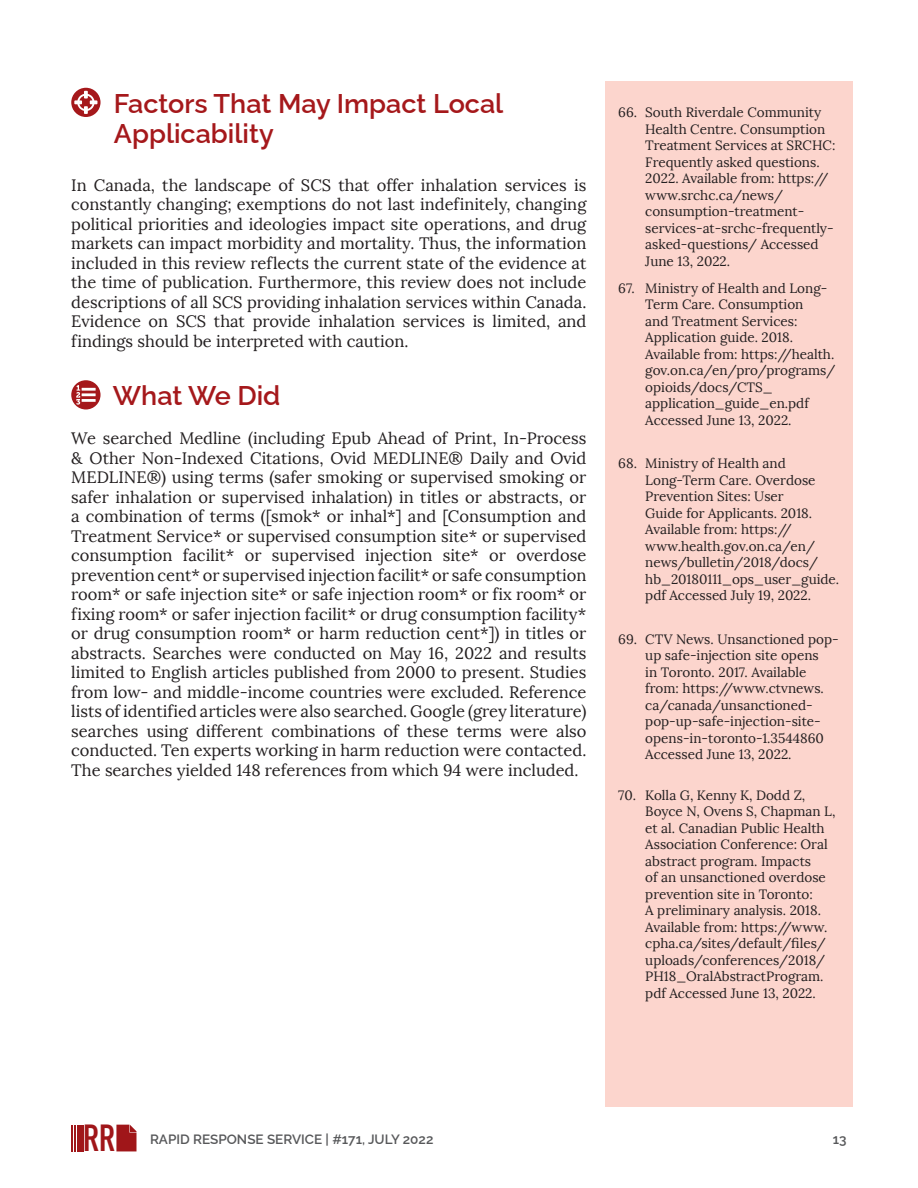
<style>
.page{position:relative;width:918px;height:1188px;background:#fff}
.page>*{position:absolute;margin:0;border:0;box-sizing:border-box;transform-origin:0 0}
.t1{font:700 37.2px "DIN Condensed";color:#a01619}
.H2___column_width{font:600 27px/30px "Raleway";color:#a5181b}
.H1_heading___full_wi{font:600 27px "Raleway";color:#a5181b}
.body__serif__11pt{font:16.5px/19.5px "Lora";color:#231f20;text-align:justify}
.t2{font:13.5px/16.5px "Lora";color:#231f20}
.t3{font:600 13.5px "Raleway";color:#57585a}
</style>
<div class="page">
<hr style="left:71px;top:1125px;width:2px;height:26px;background:#a01619">
<hr style="left:74px;top:1125px;width:2px;height:26px;background:#a01619">
<hr style="left:77px;top:1125px;width:2px;height:26px;background:#a01619">
<hr style="left:81px;top:1125px;width:3px;height:26px;background:#a01619">
<svg style="left:116px;top:1125px;width:21px;height:26px"></svg>
<div style="left:605px;top:81px;width:248px;height:1026px;background:#fcd5cd"></div>
<svg style="left:71px;top:88px;width:30px;height:29px"></svg>
<svg style="left:74px;top:91px;width:23px;height:23px"></svg>
<svg style="left:71px;top:380px;width:30px;height:30px"></svg>
<svg style="left:76px;top:385px;width:20px;height:20px"></svg>
<p class="H2___column_width" style="left:114px;top:85px;width:391px">Factors That May Impact Local<br>Applicability</p>
<p class="body__serif__11pt" style="left:71px;top:175px;width:517px">In Canada, the landscape of SCS that offer inhalation services is constantly changing; exemptions do not last indefinitely, changing political priorities and ideologies impact site operations, and drug markets can impact morbidity and mortality. Thus, the information included in this review reflects the current state of the evidence at the time of publication. Furthermore, this review does not include descriptions of all SCS providing inhalation services within Canada.<br>Evidence on SCS that provide inhalation services is limited, and findings should be interpreted with caution.</p>
<h1 class="H1_heading___full_wi" style="left:113px;top:374px;width:169px">What We Did</h1>
<p class="body__serif__11pt" style="left:71px;top:429px;width:517px">We searched Medline (including Epub Ahead of Print, In-Process &amp; Other Non-Indexed Citations, Ovid MEDLINE® Daily and Ovid MEDLINE®) using terms (safer smoking or supervised smoking or safer inhalation or supervised inhalation) in titles or abstracts, or a combination of terms ([smok* or inhal*] and [Consumption and Treatment Service* or supervised consumption site* or supervised consumption facilit* or supervised injection site* or overdose prevention cent* or supervised injection facilit* or safe consumption room* or safe injection site* or safe injection room* or fix room* or fixing room* or safer injection facilit* or drug consumption facility* or drug consumption room* or harm reduction cent*]) in titles or abstracts. Searches were conducted on May 16, 2022 and results limited to English articles published from 2000 to present. Studies from low- and middle-income countries were excluded. Reference lists of identified articles were also searched. Google (grey literature) searches using different combinations of these terms were also conducted. Ten experts working in harm reduction were contacted.<br>The searches yielded 148 references from which 94 were included.</p>
<p class="t2" style="left:645px;top:104px;width:192px;text-indent:-27px">66. South Riverdale Community<br>Health Centre. Consumption<br>Treatment Services at SRCHC:<br>Frequently asked questions.<br>2022. Available from: https:// www.srchc.ca/news/ consumption-treatment&shy;services-at-srchc-frequently&shy;asked-questions/ Accessed<br>June 13, 2022.</p>
<p class="t2" style="left:645px;top:280px;width:192px;text-indent:-27px">67. Ministry of Health and Long-<br>Term Care. Consumption<br>and Treatment Services:<br>Application guide. 2018.<br>Available from: https://health. gov.on.ca/en/pro/programs/ opioids/docs/CTS_ application_guide_en.pdf<br>Accessed June 13, 2022.</p>
<p class="t2" style="left:645px;top:455px;width:195px;text-indent:-27px">68. Ministry of Health and<br>Long-Term Care. Overdose<br>Prevention Sites: User<br>Guide for Applicants. 2018.<br>Available from: https:// www.health.gov.on.ca/en/ news/bulletin/2018/docs/ hb_20180111_ops_user_guide. pdf Accessed July 19, 2022.</p>
<p class="t2" style="left:645px;top:631px;width:195px;text-indent:-27px">69. CTV News. Unsanctioned pop&shy;up safe-injection site opens<br>in Toronto. 2017. Available from: https://www.ctvnews. ca/canada/unsanctioned&shy;pop-up-safe-injection-site&shy;opens-in-toronto-1.3544860<br>Accessed June 13, 2022.</p>
<p class="t2" style="left:645px;top:787px;width:192px;text-indent:-27px">70. Kolla G, Kenny K, Dodd Z,<br>Boyce N, Ovens S, Chapman L, et al. Canadian Public Health<br>Association Conference: Oral abstract program. Impacts<br>of an unsanctioned overdose prevention site in Toronto:<br>A preliminary analysis. 2018.<br>Available from: https://www. cpha.ca/sites/default/files/ uploads/conferences/2018/<br>PH18_OralAbstractProgram. pdf Accessed June 13, 2022.</p>
<h1 class="t1" style="left:83px;top:1113px;width:33px">RR</h1>
<p class="t3" style="left:150px;top:1128px;width:285px">RAPID RESPONSE SERVICE | #171, JULY 2022</p>
<p class="t3" style="left:833px;top:1128px;width:15px">13</p>
</div>
